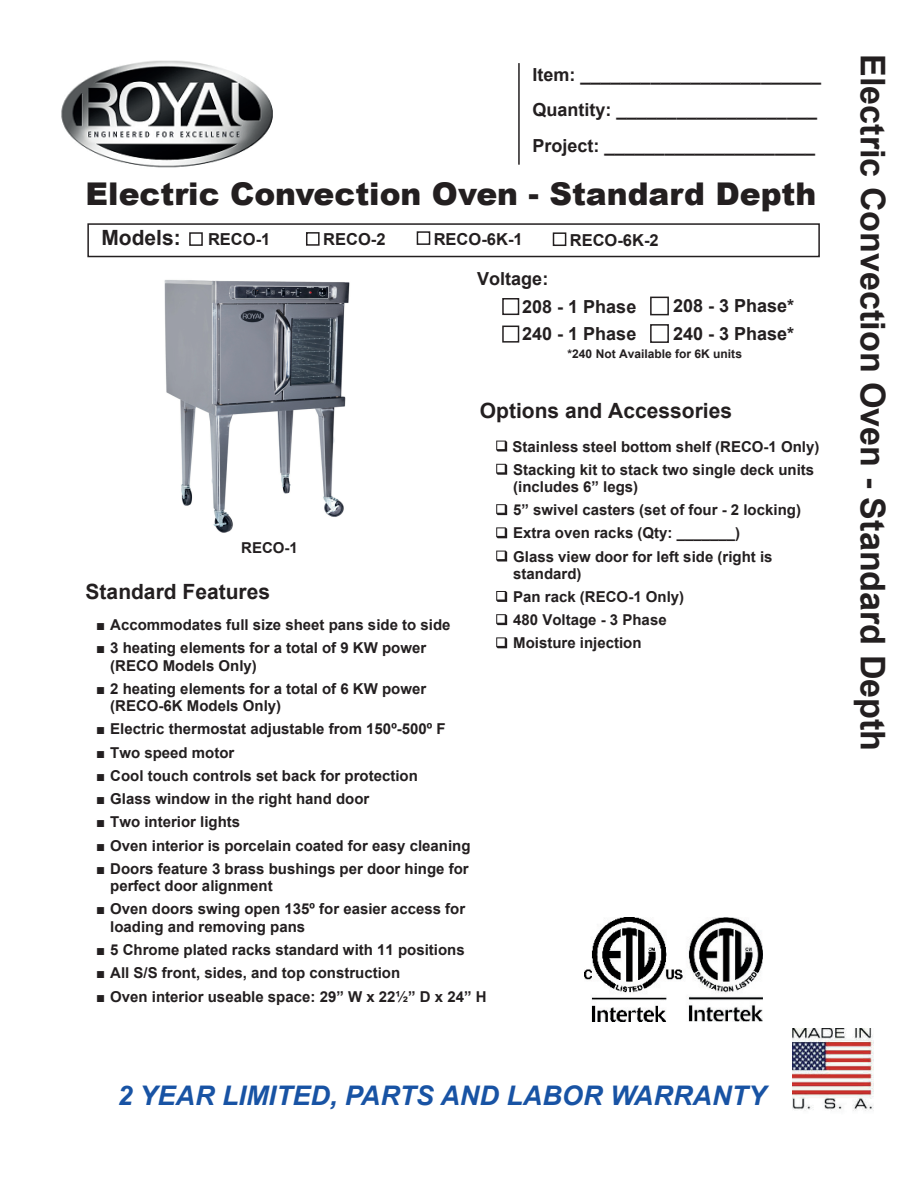
<style>
.page{position:relative;width:918px;height:1188px;background:#fff}
.page>*{position:absolute;margin:0;border:0;box-sizing:border-box;transform-origin:0 0}
.t1{font:700 34.05px "Arial";color:#231f20}
.t2{font:900 31.35px "Arial";color:#231f20}
.t3{font:italic 700 27px "Arial";color:#1853a4}
.t4{font:700 21px "Arial";color:#231f20}
.t5{font:700 18px/35.7px "Arial";color:#231f20}
.t6{font:700 16.5px "Arial";color:#231f20}
.t7{font:700 15px/23.2px "Arial";color:#231f20}
.t8{font:700 12px "Arial";color:#231f20}
.s1{font-family:"Times New Roman"}
</style>
<div class="page">
<hr style="left:518px;top:63px;width:2px;height:102px;background:#231f20">
<div style="left:87px;top:223px;width:733px;height:34px;border:2px solid #231f20"></div>
<svg style="left:496px;top:441px;width:11px;height:11px"></svg>
<svg style="left:496px;top:464px;width:11px;height:11px"></svg>
<svg style="left:496px;top:504px;width:11px;height:11px"></svg>
<svg style="left:496px;top:527px;width:11px;height:11px"></svg>
<svg style="left:496px;top:551px;width:11px;height:11px"></svg>
<svg style="left:496px;top:591px;width:11px;height:11px"></svg>
<svg style="left:496px;top:614px;width:11px;height:11px"></svg>
<svg style="left:496px;top:637px;width:11px;height:11px"></svg>
<div style="left:502px;top:298px;width:17px;height:17px;border:2px solid #231f20"></div>
<div style="left:650px;top:297px;width:19px;height:18px;border:2px solid #231f20"></div>
<div style="left:189px;top:232px;width:14px;height:14px;border:2px solid #231f20"></div>
<div style="left:306px;top:232px;width:14px;height:14px;border:2px solid #231f20"></div>
<div style="left:502px;top:326px;width:17px;height:17px;border:2px solid #231f20"></div>
<div style="left:650px;top:324px;width:19px;height:19px;border:2px solid #231f20"></div>
<img style="left:584px;top:918px;width:179px;height:103px">
<img style="left:164px;top:280px;width:186px;height:253px">
<div style="left:417px;top:231px;width:13px;height:14px;border:2px solid #231f20"></div>
<div style="left:553px;top:232px;width:13px;height:14px;border:2px solid #231f20"></div>
<img style="left:61px;top:60px;width:212px;height:108px">
<img style="left:792px;top:1029px;width:82px;height:82px">
<p class="t5" style="left:532px;top:58px;width:290px">Item: ________________________<br>Quantity: ____________________<br>Project: _____________________</p>
<h1 class="t1" style="left:886px;top:54px;width:699px;rotate:90deg">Electric Convection Oven - Standard Depth</h1>
<h2 class="t2" style="left:86px;top:183px;width:732px">Electric Convection Oven - Standard Depth</h2>
<h3 class="t4" style="left:101px;top:230px;width:81px">Models:</h3>
<p class="t6" style="left:208px;top:233px;width:64px">RECO-1</p>
<p class="t6" style="left:323px;top:233px;width:64px">RECO-2</p>
<p class="t6" style="left:434px;top:233px;width:90px">RECO-6K-1</p>
<p class="t6" style="left:570px;top:234px;width:90px">RECO-6K-2</p>
<p class="t5" style="left:522px;top:266px;width:116px;line-height:27.9px;text-indent:-45px">Voltage:<br>208 - 1 Phase</p>
<p class="t5" style="left:673px;top:290px;width:123px">208 - 3 Phase*</p>
<p class="t5" style="left:522px;top:318px;width:116px">240 - 1 Phase</p>
<p class="t5" style="left:673px;top:317px;width:123px">240 - 3 Phase*</p>
<p class="t8" style="left:568px;top:349px;width:176px">*240 Not Available for 6K units</p>
<h3 class="t4" style="left:480px;top:403px;width:254px">Options and Accessories</h3>
<p class="t7" style="left:513px;top:436px;width:308px">Stainless steel bottom shelf (RECO-1 Only)<br>Stacking kit to stack two single deck units</p>
<p class="t7" style="left:513px;top:476px;width:289px">(includes 6” legs)<br>5” swivel casters (set of four - 2 locking)<br>Extra oven racks (Qty: _______)<br>Glass view door for left side (right is</p>
<p class="t7" style="left:513px;top:563px;width:172px">standard)<br>Pan rack (RECO-1 Only)<br>480 Voltage - 3 Phase<br>Moisture injection</p>
<p class="t7" style="left:241px;top:537px;width:58px">RECO-1</p>
<h3 class="t4" style="left:86px;top:584px;width:186px">Standard Features</h3>
<p class="t7" style="left:96px;top:615px;width:356px"><span class="s1">■</span> Accommodates full size sheet pans side to side</p>
<p class="t7" style="left:110px;top:641px;width:318px;line-height:17.2px;text-indent:-14px"><span class="s1">■</span> 3 heating elements for a total of 9 KW power (RECO Models Only)</p>
<p class="t7" style="left:110px;top:681px;width:318px;line-height:17.2px;text-indent:-14px"><span class="s1">■</span> 2 heating elements for a total of 6 KW power (RECO-6K Models Only)</p>
<p class="t7" style="left:96px;top:719px;width:351px"><span class="s1">■</span> Electric thermostat adjustable from 150º-500º F</p>
<p class="t7" style="left:96px;top:742px;width:140px"><span class="s1">■</span> Two speed motor</p>
<p class="t7" style="left:96px;top:765px;width:323px"><span class="s1">■</span> Cool touch controls set back for protection</p>
<p class="t7" style="left:96px;top:789px;width:275px"><span class="s1">■</span> Glass window in the right hand door</p>
<p class="t7" style="left:96px;top:812px;width:146px"><span class="s1">■</span> Two interior lights</p>
<p class="t7" style="left:96px;top:835px;width:376px"><span class="s1">■</span> Oven interior is porcelain coated for easy cleaning</p>
<p class="t7" style="left:110px;top:861px;width:360px;line-height:17.2px;text-indent:-14px"><span class="s1">■</span> Doors feature 3 brass bushings per door hinge for perfect door alignment</p>
<p class="t7" style="left:110px;top:902px;width:357px;line-height:17.2px;text-indent:-14px"><span class="s1">■</span> Oven doors swing open 135º for easier access for loading and removing pans</p>
<p class="t7" style="left:96px;top:939px;width:370px"><span class="s1">■</span> 5 Chrome plated racks standard with 11 positions</p>
<p class="t7" style="left:96px;top:963px;width:306px"><span class="s1">■</span> All S/S front, sides, and top construction</p>
<p class="t7" style="left:96px;top:986px;width:392px"><span class="s1">■</span> Oven interior useable space: 29” W x 22½” D x 24” H</p>
<h3 class="t3" style="left:118px;top:1086px;width:650px">2 YEAR LIMITED, PARTS AND LABOR WARRANTY</h3>
</div>
